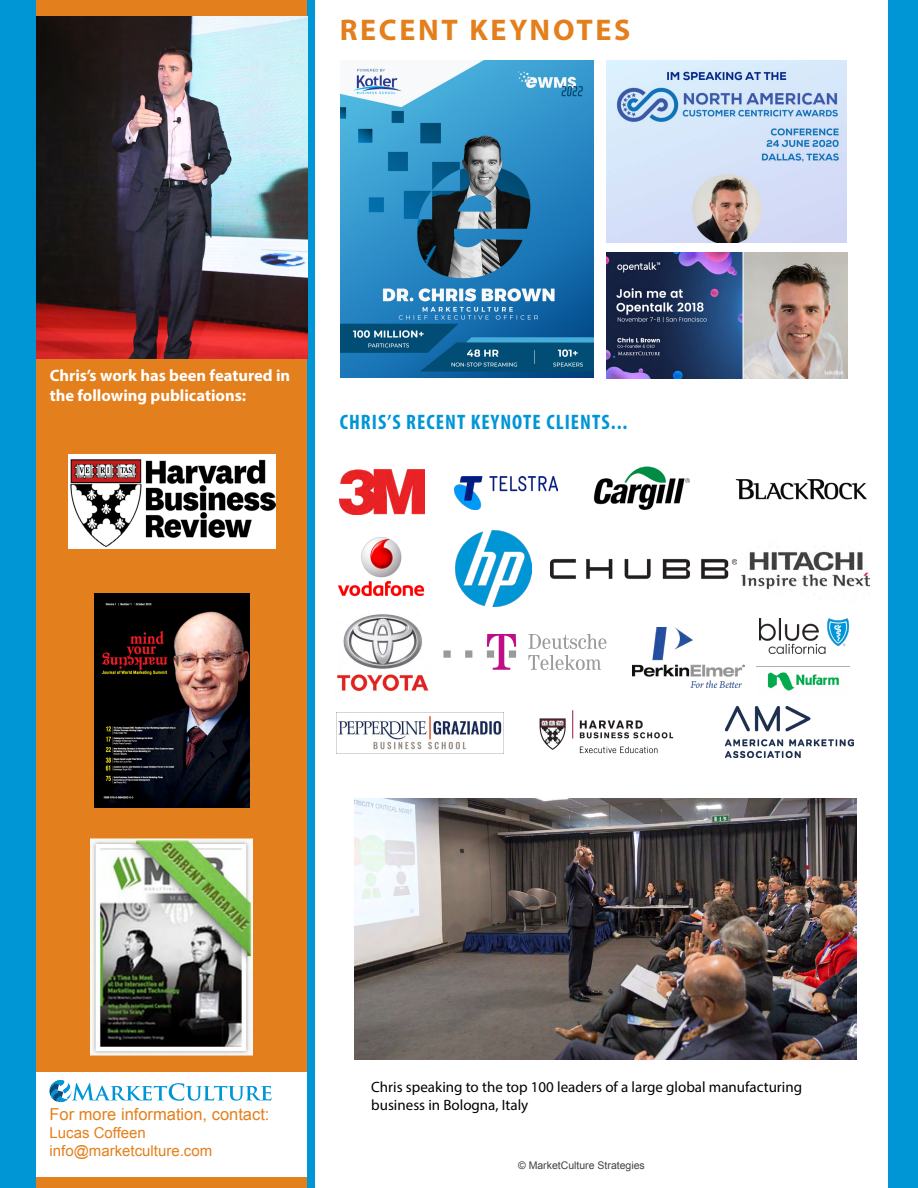
<style>
.page{position:relative;width:918px;height:1188px;background:#fff}
.page>*{position:absolute;margin:0;border:0;box-sizing:border-box;transform-origin:0 0}
.t1{font:700 30px "Myriad Pro";letter-spacing:.09em;color:#e37f1c}
.t2{font:700 condensed 21px "Myriad Pro";letter-spacing:.05em;color:#0096d6}
.t3{font:700 16.5px/19.8px "Myriad Pro";color:#fff}
.t4{font:16.5px "Arial";color:#e37f1c}
.t5{font:15px/18px "Myriad Pro";color:#000}
.t6{font:15px/18px "Arial";color:#e37f1c}
.t7{font:10.5px "Arial";color:#414042}
</style>
<div class="page">
<div style="left:0;top:0;width:315px;height:1188px;background:#0096d6"></div>
<div style="left:37px;top:0;width:270px;height:1188px;background:#e37f1c"></div>
<div style="left:37px;top:1072px;width:270px;height:105px;background:#fff"></div>
<img style="left:94px;top:594px;width:156px;height:214px">
<img style="left:68px;top:455px;width:208px;height:93px">
<div style="left:888px;top:0;width:30px;height:1188px;background:#0096d6"></div>
<img style="left:607px;top:252px;width:240px;height:126px">
<img style="left:340px;top:470px;width:84px;height:45px">
<svg style="left:49px;top:1080px;width:223px;height:22px"></svg>
<img style="left:355px;top:799px;width:501px;height:260px">
<img style="left:91px;top:839px;width:162px;height:216px">
<img style="left:337px;top:537px;width:88px;height:60px">
<img style="left:759px;top:618px;width:89px;height:35px">
<img style="left:735px;top:479px;width:132px;height:21px">
<img style="left:551px;top:558px;width:186px;height:21px">
<img style="left:455px;top:530px;width:76px;height:76px">
<img style="left:455px;top:477px;width:103px;height:32px">
<img style="left:337px;top:614px;width:92px;height:78px">
<img style="left:593px;top:466px;width:97px;height:44px">
<img style="left:742px;top:551px;width:127px;height:39px">
<img style="left:632px;top:628px;width:113px;height:59px">
<img style="left:726px;top:707px;width:128px;height:50px">
<img style="left:37px;top:17px;width:270px;height:341px">
<img style="left:341px;top:61px;width:253px;height:316px">
<img style="left:606px;top:61px;width:240px;height:182px">
<img style="left:757px;top:666px;width:93px;height:25px">
<img style="left:336px;top:712px;width:167px;height:42px">
<img style="left:539px;top:710px;width:135px;height:44px">
<img style="left:443px;top:634px;width:164px;height:36px">
<h1 class="t1" style="left:340px;top:10px;width:292px">RECENT KEYNOTES</h1>
<p class="t3" style="left:50px;top:365px;width:242px">Chris’s work has been featured in the following publications:</p>
<h2 class="t2" style="left:340px;top:408px;width:289px">CHRIS’S RECENT KEYNOTE CLIENTS...</h2>
<p class="t4" style="left:49px;top:1103px;width:222px">For more information, contact:</p>
<p class="t6" style="left:49px;top:1124px;width:164px">Lucas Coffeen info@marketculture.com</p>
<p class="t5" style="left:371px;top:1078px;width:432px">Chris speaking to the top 100 leaders of a large global manufacturing business in Bologna, Italy</p>
<p class="t7" style="left:518px;top:1158px;width:128px">© MarketCulture Strategies</p>
</div>
